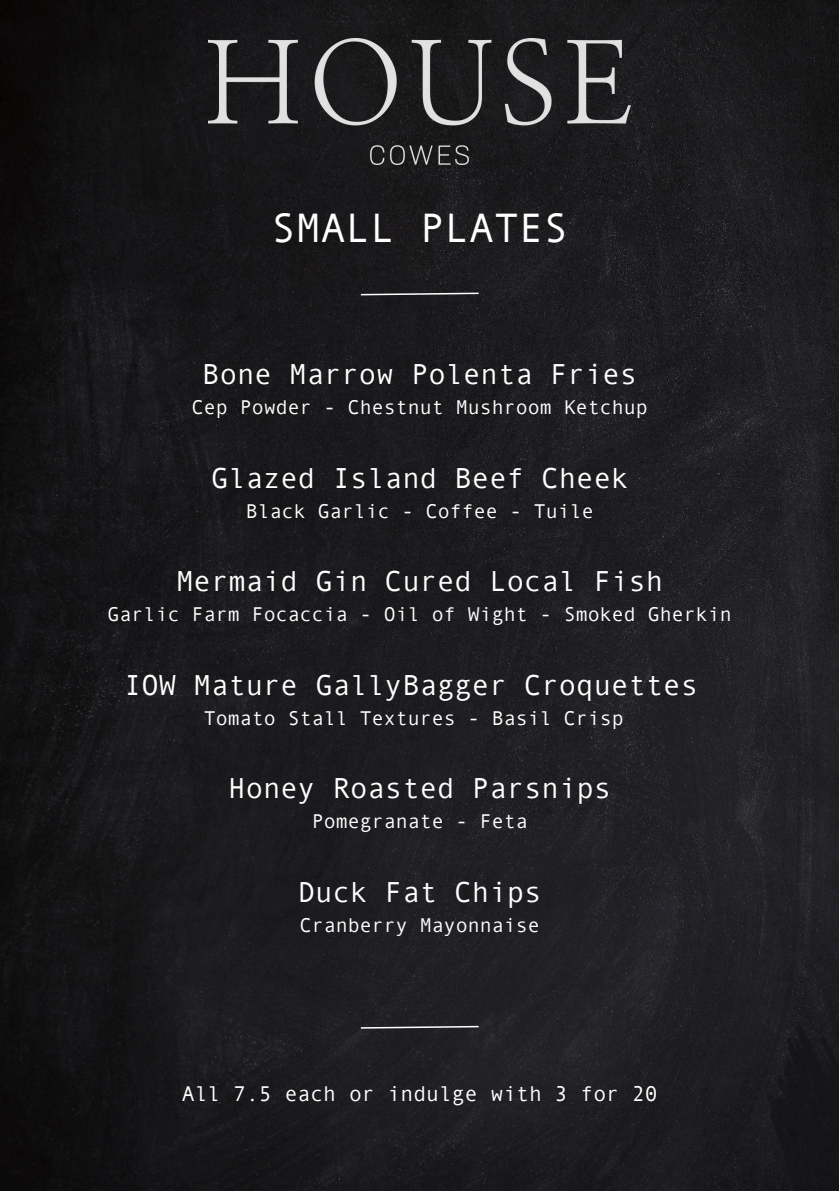
<style>
.page{position:relative;width:839px;height:1191px;background:#fff}
.page>*{position:absolute;margin:0;border:0;box-sizing:border-box;transform-origin:0 0}
.t1{font:41.2px "Andale Mono";color:#fff}
.t2{font:29px "Andale Mono";color:#fff}
.t3{font:21.4px "Andale Mono";color:#fff}
.t4{font:20px "Andale Mono";color:#fff}
</style>
<div class="page">
<img style="left:1px;top:0;width:837px;height:1191px">
<img style="left:209px;top:38px;width:421px;height:126px">
<svg style="left:359px;top:292px;width:121px;height:4px"></svg>
<svg style="left:359px;top:1025px;width:121px;height:4px"></svg>
<p class="t1" style="left:271px;top:205px;width:298px">SMALL PLATES</p>
<p class="t2" style="left:202px;top:358px;width:436px">Bone Marrow Polenta Fries</p>
<p class="t4" style="left:192px;top:396px;width:457px">Cep Powder - Chestnut Mushroom Ketchup</p>
<p class="t2" style="left:211px;top:462px;width:419px">Glazed Island Beef Cheek</p>
<p class="t4" style="left:246px;top:500px;width:349px">Black Garlic - Coffee - Tuile</p>
<p class="t2" style="left:176px;top:565px;width:488px">Mermaid Gin Cured Local Fish</p>
<p class="t4" style="left:108px;top:603px;width:625px">Garlic Farm Focaccia - Oil of Wight - Smoked Gherkin</p>
<p class="t2" style="left:124px;top:669px;width:575px">IOW Mature GallyBagger Croquettes</p>
<p class="t4" style="left:204px;top:707px;width:421px">Tomato Stall Textures - Basil Crisp</p>
<p class="t2" style="left:228px;top:772px;width:384px">Honey Roasted Parsnips</p>
<p class="t4" style="left:312px;top:810px;width:217px">Pomegranate - Feta</p>
<p class="t2" style="left:298px;top:876px;width:245px">Duck Fat Chips</p>
<p class="t4" style="left:300px;top:914px;width:241px">Cranberry Mayonnaise</p>
<p class="t3" style="left:182px;top:1081px;width:477px">All 7.5 each or indulge with 3 for 20</p>
</div>
